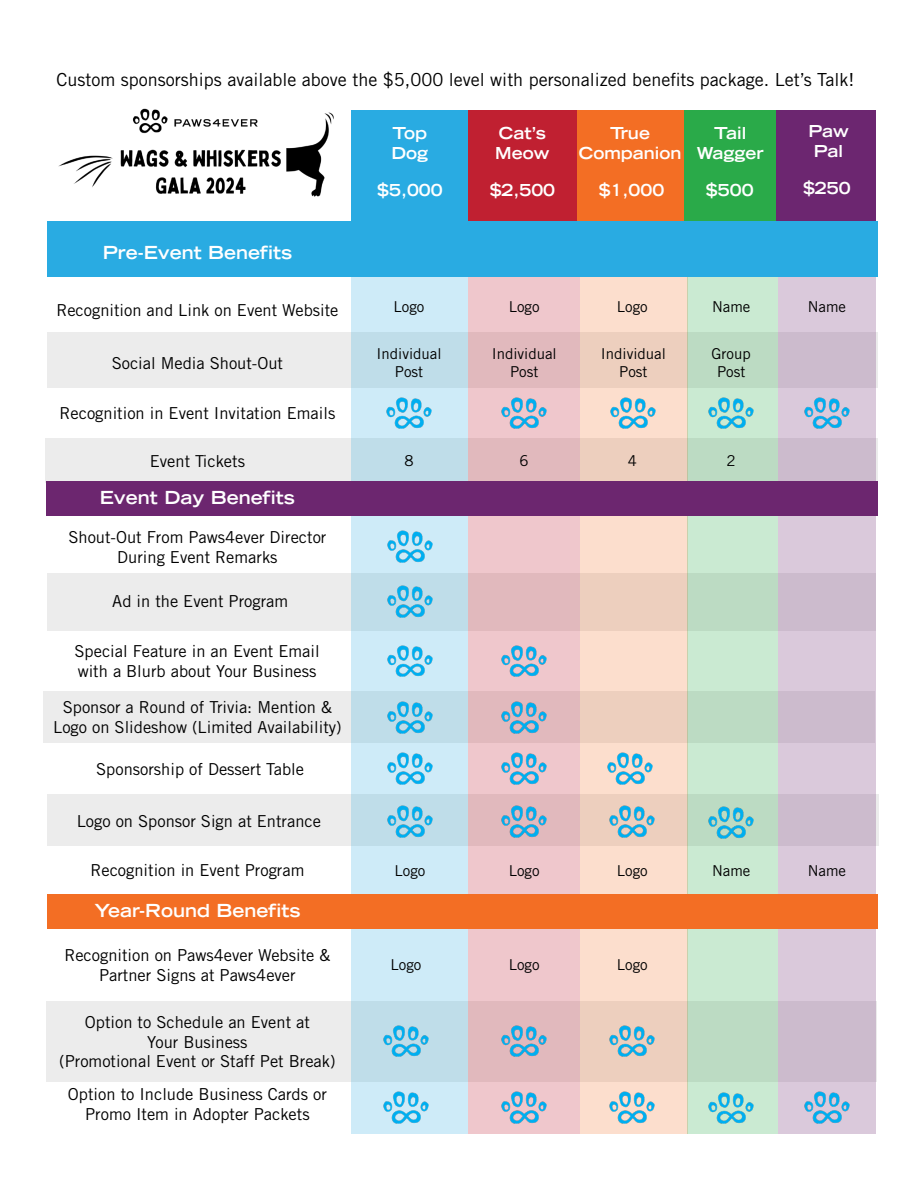
<style>
.page{position:relative;width:918px;height:1188px;background:#fff}
.page>*{position:absolute;margin:0;border:0;box-sizing:border-box;transform-origin:0 0}
.t1{font:18px "Trade Gothic LT Std";color:#000}
.t2{font:700 expanded 18px "Trade Gothic LT Std";color:#fff}
.t3{font:16.5px/19.8px "Trade Gothic LT Std";color:#000;text-align:center}
.t4{font:700 expanded 16.5px "Trade Gothic LT Std";color:#fff}
.t5{font:15px/18px "Trade Gothic LT Std";color:#000;text-align:center}
</style>
<div class="page">
<div style="left:47px;top:794px;width:832px;height:51px;background:#ececec"></div>
<div style="left:43px;top:691px;width:832px;height:51px;background:#ececec"></div>
<div style="left:45px;top:439px;width:833px;height:44px;background:#ececec"></div>
<div style="left:47px;top:1001px;width:830px;height:81px;background:#ececec"></div>
<div style="left:47px;top:573px;width:829px;height:58px;background:#ececec"></div>
<div style="left:47px;top:332px;width:831px;height:55px;background:#ececec"></div>
<div style="left:580px;top:255px;width:108px;height:879px;background:linear-gradient(to right,#f5d7c6,#f5d7c6)"></div>
<div style="left:351px;top:254px;width:117px;height:880px;background:linear-gradient(to right,#c7e5f2,#c7e5f2)"></div>
<div style="left:468px;top:248px;width:112px;height:886px;background:linear-gradient(to right,#e9c1c5,#e9c1c5)"></div>
<div style="left:688px;top:232px;width:90px;height:902px;background:linear-gradient(to right,#c4e3cb,#c4e3cb)"></div>
<div style="left:778px;top:248px;width:98px;height:886px;background:linear-gradient(to right,#d4c3d5,#d4c3d5)"></div>
<div style="left:577px;top:110px;width:109px;height:111px;background:#f36e24"></div>
<div style="left:351px;top:110px;width:117px;height:111px;background:#29abe2"></div>
<div style="left:468px;top:110px;width:109px;height:111px;background:#c02031"></div>
<div style="left:684px;top:110px;width:92px;height:111px;background:#2aaa49"></div>
<div style="left:776px;top:110px;width:100px;height:111px;background:#6c2670"></div>
<div style="left:47px;top:221px;width:831px;height:56px;background:#29abe2"></div>
<div style="left:46px;top:482px;width:832px;height:34px;background:#6c266f"></div>
<div style="left:47px;top:894px;width:831px;height:35px;background:#f36e24"></div>
<img style="left:386px;top:397px;width:45px;height:32px">
<img style="left:387px;top:531px;width:45px;height:31px">
<img style="left:387px;top:586px;width:45px;height:31px">
<img style="left:387px;top:645px;width:45px;height:32px">
<img style="left:387px;top:753px;width:45px;height:31px">
<img style="left:387px;top:805px;width:45px;height:32px">
<img style="left:383px;top:1025px;width:45px;height:32px">
<img style="left:383px;top:1092px;width:45px;height:31px">
<img style="left:387px;top:701px;width:45px;height:32px">
<img style="left:502px;top:645px;width:45px;height:32px">
<img style="left:502px;top:753px;width:45px;height:31px">
<img style="left:607px;top:753px;width:45px;height:31px">
<img style="left:502px;top:805px;width:45px;height:32px">
<img style="left:502px;top:1025px;width:45px;height:32px">
<img style="left:502px;top:1092px;width:45px;height:31px">
<img style="left:502px;top:701px;width:45px;height:32px">
<img style="left:610px;top:805px;width:45px;height:32px">
<img style="left:610px;top:1025px;width:45px;height:32px">
<img style="left:610px;top:1092px;width:45px;height:31px">
<img style="left:804px;top:1092px;width:45px;height:31px">
<img style="left:709px;top:807px;width:45px;height:31px">
<img style="left:709px;top:1092px;width:45px;height:32px">
<img style="left:502px;top:397px;width:45px;height:32px">
<img style="left:611px;top:397px;width:45px;height:32px">
<img style="left:709px;top:397px;width:45px;height:32px">
<img style="left:804px;top:397px;width:45px;height:32px">
<img style="left:58px;top:108px;width:276px;height:89px">
<p class="t1" style="left:56px;top:68px;width:800px">Custom sponsorships available above the $5,000 level with personalized benefits package. Let’s Talk!</p>
<p class="t4" style="left:392px;top:122px;width:36px">Top</p>
<p class="t4" style="left:391px;top:142px;width:38px">Dog</p>
<p class="t4" style="left:499px;top:122px;width:49px">Cat’s</p>
<p class="t4" style="left:495px;top:142px;width:56px">Meow</p>
<p class="t4" style="left:610px;top:122px;width:41px">True</p>
<p class="t4" style="left:579px;top:142px;width:104px">Companion</p>
<p class="t4" style="left:714px;top:122px;width:34px">Tail</p>
<p class="t4" style="left:697px;top:142px;width:68px">Wagger</p>
<p class="t4" style="left:808px;top:121px;width:42px">Paw</p>
<p class="t4" style="left:814px;top:141px;width:31px">Pal</p>
<p class="t2" style="left:103px;top:240px;width:191px">Pre-Event Benefits</p>
<p class="t3" style="left:56px;top:300px;width:284px">Recognition and Link on Event Website</p>
<p class="t3" style="left:112px;top:353px;width:173px">Social Media Shout-Out</p>
<p class="t3" style="left:59px;top:403px;width:277px">Recognition in Event Invitation Emails</p>
<p class="t3" style="left:150px;top:451px;width:97px">Event Tickets</p>
<p class="t2" style="left:100px;top:486px;width:197px">Event Day Benefits</p>
<p class="t3" style="left:68px;top:527px;width:259px">Shout-Out From Paws4ever Director<br>During Event Remarks</p>
<p class="t3" style="left:112px;top:591px;width:177px">Ad in the Event Program</p>
<p class="t3" style="left:75px;top:641px;width:247px">Special Feature in an Event Email</p>
<p class="t3" style="left:78px;top:661px;width:240px">with a Blurb about Your Business</p>
<p class="t3" style="left:53px;top:697px;width:290px">Sponsor a Round of Trivia: Mention &amp;<br>Logo on Slideshow (Limited Availability)</p>
<p class="t3" style="left:96px;top:759px;width:209px">Sponsorship of Dessert Table</p>
<p class="t3" style="left:77px;top:811px;width:246px">Logo on Sponsor Sign at Entrance</p>
<p class="t3" style="left:90px;top:860px;width:216px">Recognition in Event Program</p>
<p class="t2" style="left:94px;top:899px;width:208px">Year-Round Benefits</p>
<p class="t3" style="left:64px;top:945px;width:268px">Recognition on Paws4ever Website &amp;<br>Partner Signs at Paws4ever</p>
<p class="t3" style="left:85px;top:1012px;width:227px">Option to Schedule an Event at</p>
<p class="t3" style="left:59px;top:1032px;width:278px">Your Business<br>(Promotional Event or Staff Pet Break)</p>
<p class="t3" style="left:68px;top:1084px;width:260px">Option to Include Business Cards or<br>Promo Item in Adopter Packets</p>
<p class="t4" style="left:377px;top:179px;width:67px">$5,000</p>
<p class="t4" style="left:490px;top:179px;width:67px">$2,500</p>
<p class="t4" style="left:599px;top:179px;width:67px">$1,000</p>
<p class="t4" style="left:706px;top:179px;width:49px">$500</p>
<p class="t4" style="left:803px;top:178px;width:49px">$250</p>
<p class="t5" style="left:394px;top:297px;width:32px">Logo</p>
<p class="t5" style="left:377px;top:345px;width:67px">Individual<br>Post</p>
<p class="t5" style="left:509px;top:297px;width:32px">Logo</p>
<p class="t5" style="left:617px;top:297px;width:32px">Logo</p>
<p class="t5" style="left:712px;top:297px;width:40px">Name</p>
<p class="t5" style="left:492px;top:345px;width:67px">Individual<br>Post</p>
<p class="t5" style="left:601px;top:345px;width:67px">Individual<br>Post</p>
<p class="t5" style="left:712px;top:345px;width:41px">Group</p>
<p class="t5" style="left:717px;top:363px;width:30px">Post</p>
<p class="t5" style="left:404px;top:452px;width:11px">8</p>
<p class="t5" style="left:520px;top:452px;width:11px">6</p>
<p class="t5" style="left:628px;top:452px;width:11px">4</p>
<p class="t5" style="left:727px;top:452px;width:11px">2</p>
<p class="t5" style="left:808px;top:297px;width:40px">Name</p>
<p class="t5" style="left:395px;top:861px;width:32px">Logo</p>
<p class="t5" style="left:391px;top:956px;width:32px">Logo</p>
<p class="t5" style="left:509px;top:861px;width:32px">Logo</p>
<p class="t5" style="left:509px;top:956px;width:32px">Logo</p>
<p class="t5" style="left:617px;top:861px;width:32px">Logo</p>
<p class="t5" style="left:617px;top:956px;width:32px">Logo</p>
<p class="t5" style="left:712px;top:861px;width:40px">Name</p>
<p class="t5" style="left:808px;top:861px;width:40px">Name</p>
</div>
